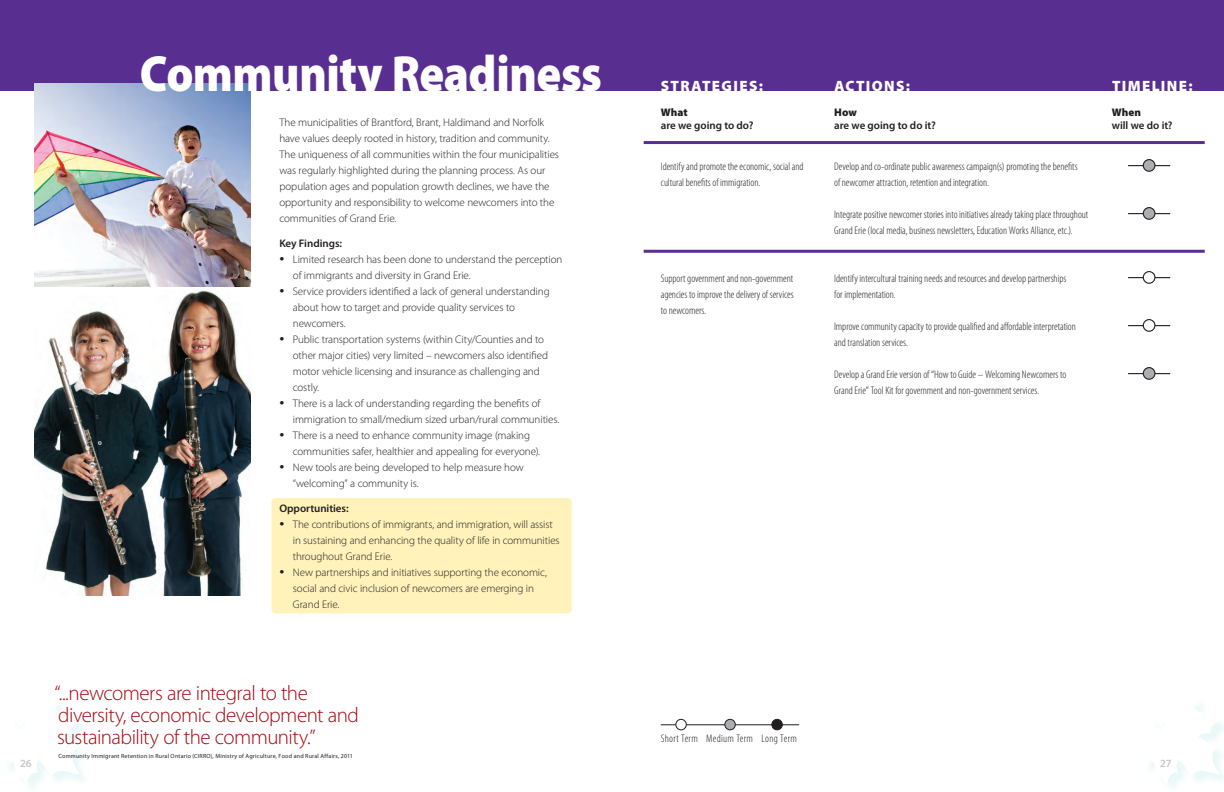
<style>
.page{position:relative;width:1224px;height:792px;background:#fff}
.page>*{position:absolute;margin:0;border:0;box-sizing:border-box;transform-origin:0 0}
.Head__Employment{font:900 51.2px "Myriad Pro";letter-spacing:-.01em;color:#fff;scale:.9 1}
.Quote_Light{font:300 21px/22px "Myriad Pro";letter-spacing:-.025em;color:#a50a11}
.t1{font:900 15px "Myriad Pro";letter-spacing:.095em;color:#fff}
.Indented__report{font:300 11px/16px "Myriad Pro";letter-spacing:-.01em;color:#231f20}
.t2{font:300 condensed 11px/16px "Myriad Pro";color:#231f20}
.Indented__report-2{font:600 11px/13px "Myriad Pro";letter-spacing:-.005em;color:#231f20}
.t3{font:300 condensed 11px "Myriad Pro";letter-spacing:.025em;color:#231f20}
.t4{font:600 11px "Myriad Pro";color:#c7c8ca}
.mouse_type{font:6px "Myriad Pro";letter-spacing:.035em;color:#231f20}
.s1{font-size:20px}
.s2{font-weight:900}
</style>
<div class="page">
<div style="left:0;top:0;width:1224px;height:91px;background:#582e91"></div>
<img style="left:35px;top:84px;width:216px;height:203px">
<img style="left:35px;top:290px;width:216px;height:305px">
<div style="left:271px;top:498px;width:301px;height:115px;background:#fff2ba;border-radius:4px"></div>
<svg style="left:10px;top:705px;width:73px;height:80px"></svg>
<svg style="left:1150px;top:705px;width:73px;height:80px"></svg>
<hr style="left:644px;top:141px;width:561px;height:3px;background:#582e91">
<hr style="left:644px;top:250px;width:561px;height:3px;background:#582e91">
<hr style="left:1128px;top:165px;width:42px;height:1px;background:#231f20">
<hr style="left:1128px;top:213px;width:42px;height:1px;background:#231f20">
<hr style="left:1128px;top:373px;width:42px;height:1px;background:#231f20">
<hr style="left:1128px;top:277px;width:42px;height:1px;background:#231f20">
<hr style="left:1128px;top:325px;width:42px;height:1px;background:#231f20">
<div style="left:1143px;top:160px;width:12px;height:11px;background:#acadb1;border-radius:50%"></div>
<div style="left:1143px;top:159px;width:12px;height:13px;border:1px solid #231f20;border-radius:50%"></div>
<div style="left:1143px;top:208px;width:12px;height:11px;background:#acadb1;border-radius:50%"></div>
<div style="left:1143px;top:207px;width:12px;height:13px;border:1px solid #231f20;border-radius:50%"></div>
<div style="left:1143px;top:368px;width:12px;height:11px;background:#acadb1;border-radius:50%"></div>
<div style="left:1143px;top:367px;width:12px;height:13px;border:1px solid #231f20;border-radius:50%"></div>
<div style="left:1143px;top:272px;width:12px;height:11px;background:#fff;border-radius:50%"></div>
<div style="left:1143px;top:271px;width:12px;height:13px;border:1px solid #231f20;border-radius:50%"></div>
<div style="left:1143px;top:320px;width:12px;height:11px;background:#fff;border-radius:50%"></div>
<div style="left:1143px;top:319px;width:12px;height:13px;border:1px solid #231f20;border-radius:50%"></div>
<hr style="left:661px;top:724px;width:138px;height:1px;background:#231f20">
<div style="left:725px;top:719px;width:10px;height:11px;background:#acadb1;border-radius:50%"></div>
<div style="left:724px;top:719px;width:12px;height:11px;border:1px solid #231f20;border-radius:50%"></div>
<div style="left:676px;top:719px;width:10px;height:11px;background:#fff;border-radius:50%"></div>
<div style="left:675px;top:719px;width:12px;height:11px;border:1px solid #231f20;border-radius:50%"></div>
<div style="left:772px;top:719px;width:10px;height:11px;background:#231f20;border-radius:50%"></div>
<div style="left:771px;top:719px;width:12px;height:11px;border:1px solid #231f20;border-radius:50%"></div>
<p class="Head__Employment" style="left:140px;top:44px;width:515px">Community Readiness</p>
<p class="Indented__report" style="left:279px;top:115px;width:281px">The municipalities of Brantford, Brant, Haldimand and Norfolk have values deeply rooted in history, tradition and community.<br>The uniqueness of all communities within the four municipalities was regularly highlighted during the planning process. As our population ages and population growth declines, we have the opportunity and responsibility to welcome newcomers into the communities of Grand Erie.</p>
<p class="Indented__report-2" style="left:279px;top:237px;width:64px">Key Findings:</p>
<p class="Indented__report" style="left:293px;top:252px;width:271px;text-indent:-14px"><span class="s1">•</span> Limited research has been done to understand the perception of immigrants and diversity in Grand Erie.</p>
<p class="Indented__report" style="left:293px;top:284px;width:258px;text-indent:-14px"><span class="s1">•</span> Service providers identified a lack of general understanding about how to target and provide quality services to newcomers.</p>
<p class="Indented__report" style="left:293px;top:332px;width:257px;text-indent:-14px"><span class="s1">•</span> Public transportation systems (within City/Counties and to other major cities) very limited – newcomers also identified motor vehicle licensing and insurance as challenging and costly.</p>
<p class="Indented__report" style="left:293px;top:396px;width:268px;text-indent:-14px"><span class="s1">•</span> There is a lack of understanding regarding the benefits of immigration to small/medium sized urban/rural communities.</p>
<p class="Indented__report" style="left:293px;top:428px;width:249px;text-indent:-14px"><span class="s1">•</span> There is a need to enhance community image (making communities safer, healthier and appealing for everyone).</p>
<p class="Indented__report" style="left:293px;top:460px;width:232px;text-indent:-14px"><span class="s1">•</span> New tools are being developed to help measure how “welcoming” a community is.</p>
<p class="Indented__report-2" style="left:279px;top:502px;width:71px">Opportunities:</p>
<p class="Indented__report" style="left:293px;top:517px;width:268px;text-indent:-14px"><span class="s1">•</span> The contributions of immigrants, and immigration, will assist in sustaining and enhancing the quality of life in communities throughout Grand Erie.</p>
<p class="Indented__report" style="left:293px;top:565px;width:256px;text-indent:-14px"><span class="s1">•</span> New partnerships and initiatives supporting the economic, social and civic inclusion of newcomers are emerging in<br>Grand Erie.</p>
<p class="t1" style="left:661px;top:77px;width:103px">STRATEGIES:</p>
<p class="Indented__report-2" style="left:661px;top:106px;width:94px"><span class="s2">What<br></span>are we going to do?</p>
<p class="t2" style="left:661px;top:158px;width:144px">Identify and promote the economic, social and cultural benefits of immigration.</p>
<p class="t2" style="left:661px;top:270px;width:135px;text-align:justify">Support government and non-government agencies to improve the delivery of services to newcomers.</p>
<p class="t1" style="left:834px;top:77px;width:77px">ACTIONS:</p>
<p class="Indented__report-2" style="left:834px;top:106px;width:103px"><span class="s2">How<br></span>are we going to do it?</p>
<p class="t2" style="left:834px;top:158px;width:245px">Develop and co-ordinate public awareness campaign(s) promoting the benefits of newcomer attraction, retention and integration.</p>
<p class="t2" style="left:834px;top:206px;width:256px">Integrate positive newcomer stories into initiatives already taking place throughout<br>Grand Erie (local media, business newsletters, Education Works Alliance, etc.).</p>
<p class="t2" style="left:834px;top:270px;width:234px">Identify intercultural training needs and resources and develop partnerships for implementation.</p>
<p class="t2" style="left:834px;top:318px;width:243px">Improve community capacity to provide qualified and affordable interpretation and translation services.</p>
<p class="t2" style="left:834px;top:366px;width:234px">Develop a Grand Erie version of “How to Guide – Welcoming Newcomers to<br>Grand Erie” Tool Kit for government and non-government services.</p>
<p class="t1" style="left:1112px;top:77px;width:82px">TIMELINE:</p>
<p class="Indented__report-2" style="left:1112px;top:106px;width:62px"><span class="s2">When<br></span>will we do it?</p>
<p class="Quote_Light" style="left:55px;top:682px;width:306px">“...newcomers are integral to the diversity, economic development and sustainability of the community.”</p>
<p class="mouse_type" style="left:59px;top:753px;width:296px">Community Immigrant Retention in Rural Ontario (CIRRO), Ministry of Agriculture, Food and Rural Affairs, 2011</p>
<p class="t3" style="left:661px;top:732px;width:138px">Short Term Medium Term Long Term</p>
<p class="t4" style="left:20px;top:757px;width:13px">26</p>
<p class="t4" style="left:1160px;top:757px;width:13px">27</p>
</div>
